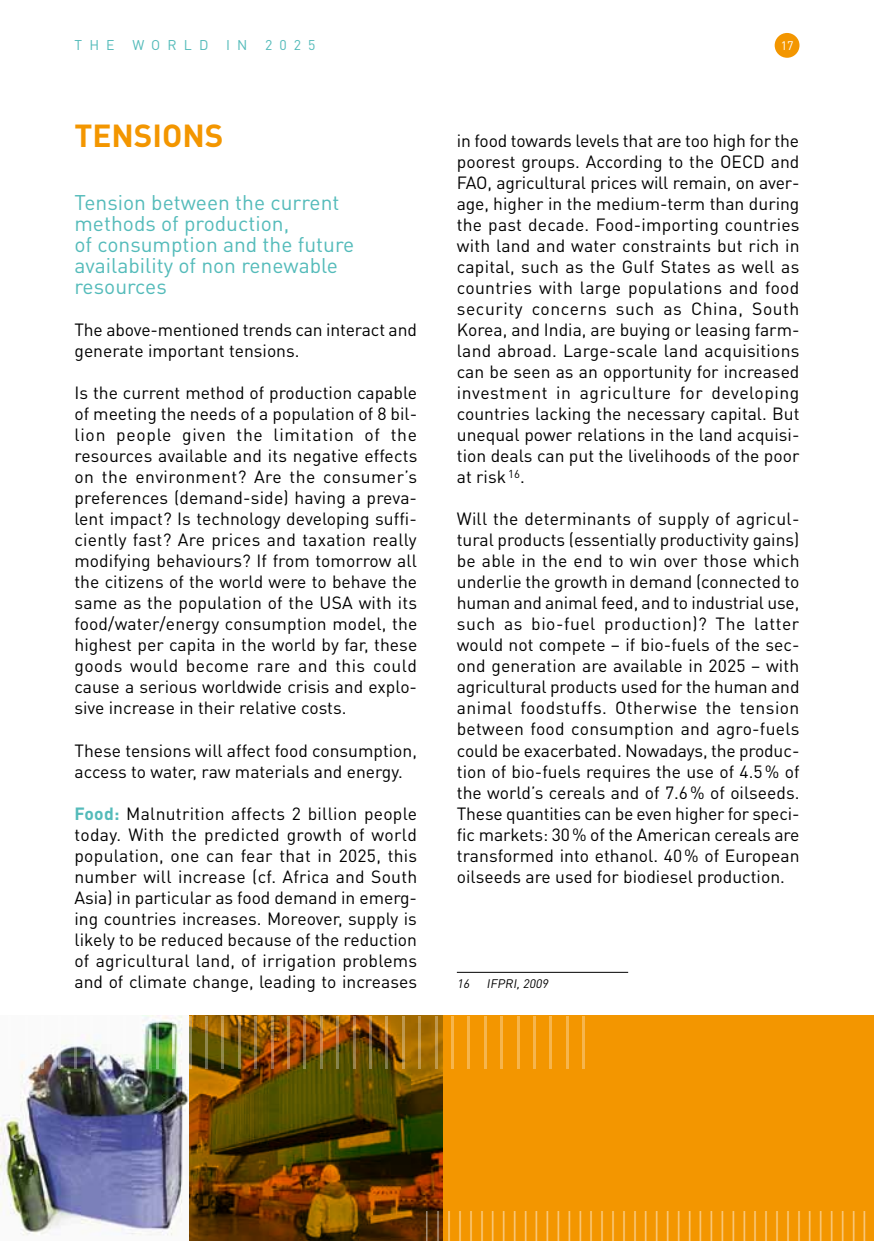
<style>
.page{position:relative;width:874px;height:1241px;background:#fff}
.page>*{position:absolute;margin:0;border:0;box-sizing:border-box;transform-origin:0 0}
.t1{font:300 52.5px "Myriad Pro";color:#fff}
.t2{font:300 35px "Myriad Pro";color:#fff}
.t3{font:700 31.5px "DIN Pro";color:#f39600}
.t4{font:21px/21px "DIN Pro";color:#54bbba}
.t5{font:17.5px/21px "DIN Pro";color:#000;text-align:justify}
.t6{font:14px "DIN Pro";letter-spacing:.51em;color:#54bbba}
.t7{font:italic 12.25px "DIN Pro";color:#000}
.t8{font:12.25px "DIN Pro";color:#fff}
.s1{font-weight:700;color:#54bbba}
</style>
<div class="page">
<div style="left:774px;top:33px;width:25px;height:25px;background:#f39600;border-radius:50%"></div>
<div style="left:0;top:1015px;width:873px;height:225px;background:#f39600"></div>
<img style="left:0;top:1015px;width:442px;height:225px">
<hr style="left:456px;top:971px;width:172px;height:1px;background:#000">
<p class="t6" style="left:74px;top:36px;width:42px">THE</p>
<p class="t6" style="left:132px;top:36px;width:78px">WORLD</p>
<p class="t6" style="left:226px;top:36px;width:23px">I N</p>
<p class="t6" style="left:265px;top:36px;width:52px">2025</p>
<p class="t8" style="left:780px;top:37px;width:14px">17</p>
<h3 class="t3" style="left:74px;top:114px;width:150px">TENSIONS</h3>
<p class="t5" style="left:456px;top:129px;width:344px">in food towards levels that are too high for the poorest groups. According to the OECD and FAO, agricultural prices will remain, on aver&shy;age, higher in the medium-term than during the past decade. Food-importing countries with land and water constraints but rich in capital, such as the Gulf States as well as countries with large populations and food security concerns such as China, South Korea, and India, are buying or leasing farm&shy;land abroad. Large-scale land acquisitions can be seen as an opportunity for increased investment in agriculture for developing countries lacking the necessary capital. But unequal power relations in the land acquisi&shy;tion deals can put the livelihoods of the poor at risk <sup>16</sup>.</p>
<p class="t5" style="left:456px;top:507px;width:344px;text-align:left">Will the determinants of supply of agricul&shy;tural products (essentially productivity gains) be able in the end to win over those which underlie the growth in demand (connected to human and animal feed, and to industrial use, such as bio-fuel production)? The latter would not compete – if bio-fuels of the sec&shy;ond generation are available in 2025 – with agricultural products used for the human and animal foodstuffs. Otherwise the tension between food consumption and agro-fuels could be exacerbated. Nowadays, the produc&shy;tion of bio-fuels requires the use of 4.5% of the world’s cereals and of 7.6% of oilseeds.<br>These quantities can be even higher for speci&shy;fic markets: 30% of the American cereals are transformed into ethanol. 40% of European oilseeds are used for biodiesel production.</p>
<p class="t4" style="left:74px;top:191px;width:281px">Tension between the current methods of production,<br>of consumption and the future availability of non renewable resources</p>
<p class="t5" style="left:74px;top:318px;width:344px">The above-mentioned trends can interact and generate important tensions.</p>
<p class="t5" style="left:74px;top:381px;width:344px">Is the current method of production capable of meeting the needs of a population of 8 bil&shy;lion people given the limitation of the resources available and its negative effects on the environment? Are the consumer’s preferences (demand-side) having a preva&shy;lent impact? Is technology developing suffi&shy;ciently fast? Are prices and taxation really modifying behaviours? If from tomorrow all the citizens of the world were to behave the same as the population of the USA with its food/water/energy consumption model, the highest per capita in the world by far, these goods would become rare and this could cause a serious worldwide crisis and explo&shy;sive increase in their relative costs.</p>
<p class="t5" style="left:74px;top:738px;width:344px">These tensions will affect food consumption, access to water, raw materials and energy.</p>
<p class="t5" style="left:74px;top:801px;width:344px"><span class="s1">Food:</span> Malnutrition affects 2 billion people today. With the predicted growth of world population, one can fear that in 2025, this number will increase (cf. Africa and South Asia) in particular as food demand in emerg&shy;ing countries increases. Moreover, supply is likely to be reduced because of the reduction of agricultural land, of irrigation problems and of climate change, leading to increases</p>
<p class="t7" style="left:456px;top:974px;width:95px">16 IFPRI,2009</p>
<h1 class="t1" style="left:4px;top:1008px;width:586px">||||||||||||||||||||||||||||||||||||</h1>
<h2 class="t2" style="left:423px;top:1206px;width:446px">|||||||||||||||||||||||||||||||||||||||||</h2>
</div>
